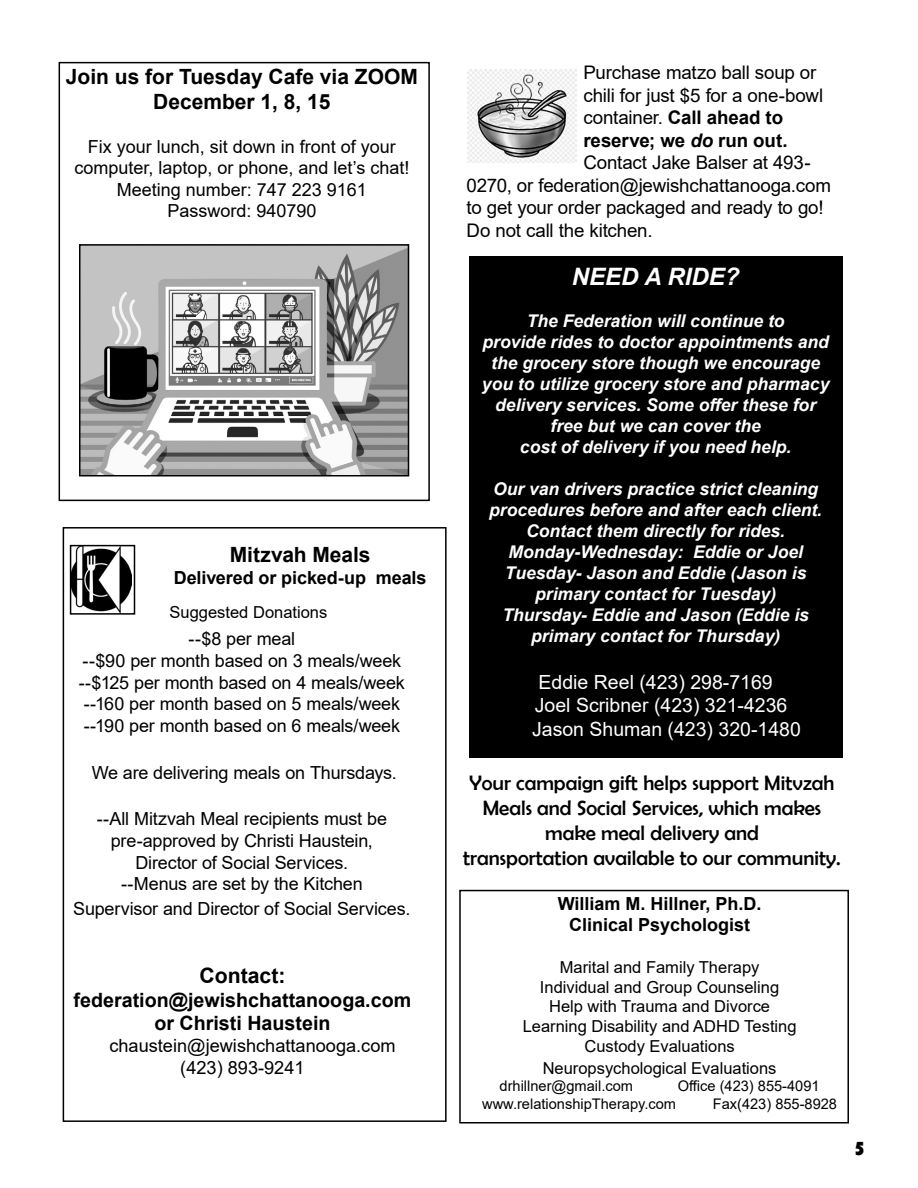
<style>
.page{position:relative;width:918px;height:1188px;background:#fff}
.page>*{position:absolute;margin:0;border:0;box-sizing:border-box;transform-origin:0 0}
.t1{font:italic 700 24px "Arial";color:#fff}
.t2{font:700 21.15px "Arial";color:#000}
.t3{font:21px/25.2px "Berlin Sans FB";color:#000;text-align:center}
.t4{font:700 21px/25.2px "Arial";color:#000;text-align:center}
.t5{font:700 19.65px/23.7px "Arial";color:#000;text-align:center}
.t6{font:19.5px/23.4px "Arial";color:#fff}
.t7{font:19.5px "Bauhaus 93";color:#000}
.t8{font:18.75px "Arial";letter-spacing:-.01em;color:#000}
.t9{font:700 18.75px "Arial";letter-spacing:-.005em;color:#000}
.t10{font:18.15px/21.8px "Arial";color:#000}
.t11{font:18px/21.6px "Arial";letter-spacing:-.01em;color:#000;text-align:center}
.t12{font:700 18px/21.6px "Arial";color:#000;text-align:center}
.t13{font:italic 700 17.55px/21px "Arial";color:#fff;text-align:center}
.t14{font:16.5px/19.8px "Arial";color:#000;text-align:center}
.t15{font:14.7px "Arial";color:#000}
.s1{font-weight:400}
.s2{font-style:italic}
</style>
<div class="page">
<img style="left:468px;top:70px;width:109px;height:92px">
<div style="left:459px;top:890px;width:390px;height:234px;border:2px solid #000"></div>
<div style="left:469px;top:256px;width:373px;height:502px;background:#000"></div>
<img style="left:73px;top:548px;width:59px;height:64px">
<div style="left:70px;top:545px;width:65px;height:70px;border:2px solid #000"></div>
<div style="left:63px;top:527px;width:384px;height:595px;border:2px solid #000"></div>
<img style="left:82px;top:247px;width:324px;height:226px">
<div style="left:79px;top:244px;width:330px;height:232px;border:2px solid #000"></div>
<div style="left:59px;top:62px;width:371px;height:439px;border:2px solid #000"></div>
<p class="t4" style="left:66px;top:65px;width:354px">Join us for Tuesday Cafe via ZOOM<br>December 1, 8, 15</p>
<p class="t11" style="left:74px;top:135px;width:336px">Fix your lunch, sit down in front of your computer, laptop, or phone, and let’s chat!<br>Meeting number: 747 223 9161<br>Password: 940790</p>
<p class="t4" style="left:230px;top:543px;width:142px">Mitzvah Meals</p>
<p class="t12" style="left:174px;top:567px;width:254px">Delivered or picked-up meals</p>
<p class="t14" style="left:170px;top:602px;width:159px">Suggested Donations</p>
<p class="t11" style="left:79px;top:628px;width:328px">--$8 per meal<br>--$90 per month based on 3 meals/week --$125 per month based on 4 meals/week --160 per month based on 5 meals/week --190 per month based on 6 meals/week</p>
<p class="t11" style="left:92px;top:761px;width:307px">We are delivering meals on Thursdays.</p>
<p class="t11" style="left:97px;top:808px;width:292px">--All Mitzvah Meal recipients must be pre-approved by Christi Haustein, Director of Social Services.<br>--Menus are set by the Kitchen</p>
<p class="t11" style="left:73px;top:898px;width:339px">Supervisor and Director of Social Services.</p>
<p class="t2" style="left:199px;top:961px;width:88px">Contact:</p>
<p class="t5" style="left:74px;top:988px;width:339px">federation@jewishchattanooga.com or Christi Haustein</p>
<p class="t10" style="left:180px;top:1035px;width:217px;text-indent:-71px">chaustein@jewishchattanooga.com (423) 893-9241</p>
<p class="t8" style="left:583px;top:60px;width:235px">Purchase matzo ball soup or</p>
<p class="t8" style="left:583px;top:82px;width:241px">chili for just $5 for a one-bowl</p>
<p class="t9" style="left:583px;top:105px;width:201px"><span class="s1">container.</span> Call ahead to</p>
<p class="t9" style="left:583px;top:127px;width:206px">reserve; we <span class="s2">do</span> run out.</p>
<p class="t8" style="left:583px;top:150px;width:229px">Contact Jake Balser at 493-</p>
<p class="t8" style="left:467px;top:172px;width:366px">0270, or federation@jewishchattanooga.com</p>
<p class="t8" style="left:467px;top:195px;width:359px">to get your order packaged and ready to go!</p>
<p class="t8" style="left:467px;top:217px;width:188px">Do not call the kitchen.</p>
<h1 class="t1" style="left:572px;top:260px;width:169px">NEED A RIDE?</h1>
<p class="t13" style="left:482px;top:311px;width:349px">The Federation will continue to<br>provide rides to doctor appointments and the grocery store though we encourage you to utilize grocery store and pharmacy delivery services. Some offer these for free but we can cover the<br>cost of delivery if you need help.</p>
<p class="t13" style="left:489px;top:479px;width:334px">Our van drivers practice strict cleaning procedures before and after each client.<br>Contact them directly for rides.<br>Monday-Wednesday: Eddie or Joel Tuesday- Jason and Eddie (Jason is primary contact for Tuesday)<br>Thursday- Eddie and Jason (Eddie is primary contact for Thursday)</p>
<p class="t6" style="left:532px;top:670px;width:270px;text-indent:6px">Eddie Reel (423) 298-7169<br>Joel Scribner (423) 321-4236<br>Jason Shuman (423) 320-1480</p>
<p class="t3" style="left:463px;top:770px;width:379px">Your campaign gift helps support Mitvzah Meals and Social Services, which makes make meal delivery and<br>transportation available to our community.</p>
<p class="t12" style="left:558px;top:893px;width:205px">William M. Hillner, Ph.D.<br>Clinical Psychologist</p>
<p class="t14" style="left:523px;top:957px;width:275px">Marital and Family Therapy<br>Individual and Group Counseling<br>Help with Trauma and Divorce<br>Learning Disability and ADHD Testing<br>Custody Evaluations</p>
<p class="t14" style="left:543px;top:1058px;width:235px">Neuropsychological Evaluations</p>
<p class="t15" style="left:500px;top:1076px;width:135px">drhillner@gmail.com</p>
<p class="t15" style="left:678px;top:1076px;width:143px">Office (423) 855-4091</p>
<p class="t15" style="left:482px;top:1093px;width:195px">www.relationshipTherapy.com</p>
<p class="t15" style="left:713px;top:1093px;width:126px">Fax(423) 855-8928</p>
<p class="t7" style="left:854px;top:1137px;width:13px">5</p>
</div>
